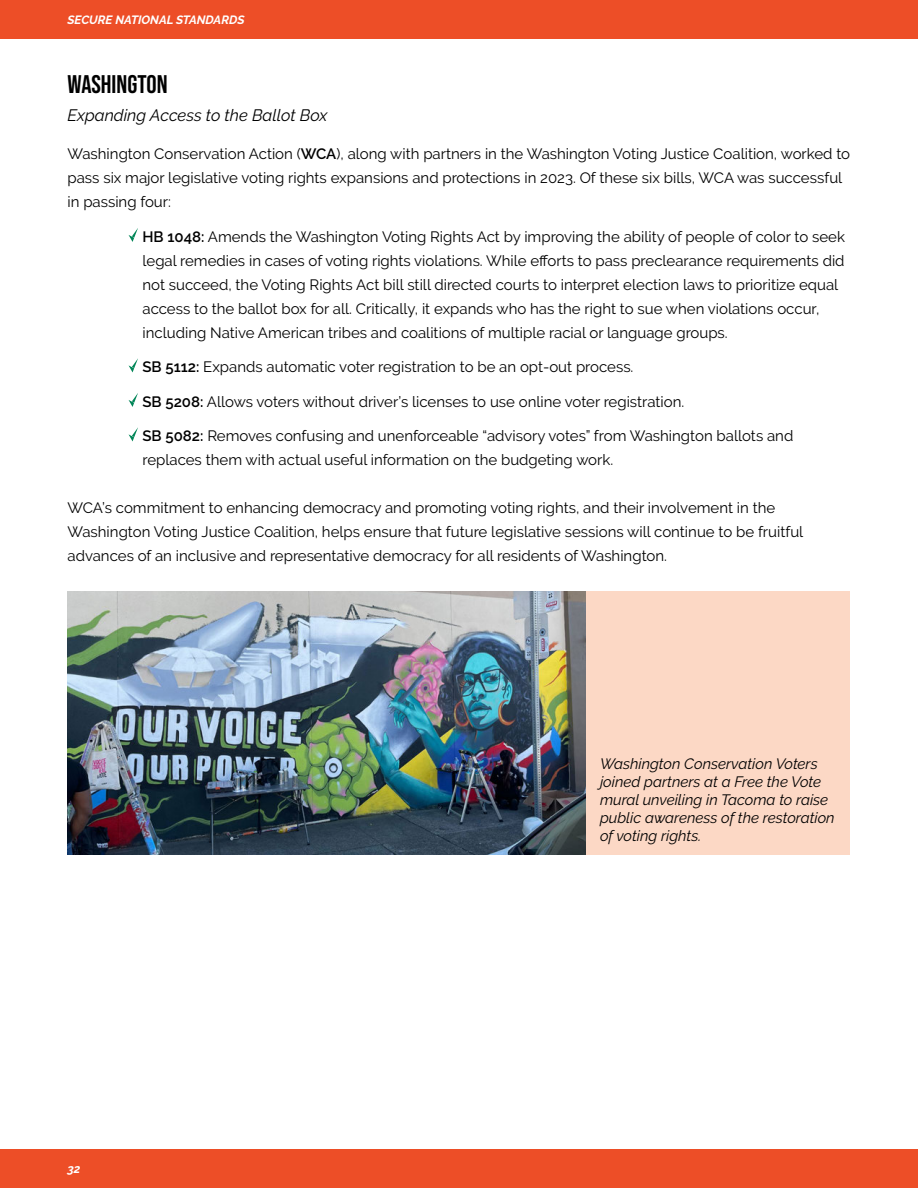
<style>
.page{position:relative;width:918px;height:1188px;background:#fff}
.page>*{position:absolute;margin:0;border:0;box-sizing:border-box;transform-origin:0 0}
.Header_4_-_States{font:700 25.5px "Bebas Neue Pro";color:#000}
.State_Subheader{font:italic 16.5px "Raleway";color:#000}
.t1{font:15px/24px "Raleway";color:#000}
.t2{font:italic 15px/18px "Raleway";color:#000}
.Letter_Header{font:italic 700 12px "Raleway";color:#fff}
.s1{font-weight:600}
</style>
<div class="page">
<div style="left:68px;top:591px;width:782px;height:264px;background:#fcd8c5"></div>
<img style="left:68px;top:591px;width:518px;height:264px">
<svg style="left:129px;top:228px;width:9px;height:14px"></svg>
<svg style="left:129px;top:358px;width:9px;height:14px"></svg>
<svg style="left:129px;top:393px;width:9px;height:14px"></svg>
<svg style="left:129px;top:427px;width:9px;height:14px"></svg>
<div style="left:0;top:0;width:918px;height:38px;background:#ed4e27"></div>
<div style="left:0;top:1150px;width:918px;height:38px;background:#ed4e27"></div>
<p class="Letter_Header" style="left:68px;top:12px;width:178px">SECURE NATIONAL STANDARDS</p>
<p class="Header_4_-_States" style="left:68px;top:70px;width:102px">WASHINGTON</p>
<p class="State_Subheader" style="left:68px;top:106px;width:261px">Expanding Access to the Ballot Box</p>
<p class="t1" style="left:67px;top:142px;width:784px">Washington Conservation Action (<span class="s1">WCA</span>), along with partners in the Washington Voting Justice Coalition, worked to pass six major legislative voting rights expansions and protections in 2023. Of these six bills, WCA was successful in passing four:</p>
<p class="t1" style="left:142px;top:225px;width:704px"><span class="s1">HB 1048:</span> Amends the Washington Voting Rights Act by improving the ability of people of color to seek legal remedies in cases of voting rights violations. While efforts to pass preclearance requirements did not succeed, the Voting Rights Act bill still directed courts to interpret election laws to prioritize equal access to the ballot box for all. Critically, it expands who has the right to sue when violations occur, including Native American tribes and coalitions of multiple racial or language groups.</p>
<p class="t1" style="left:142px;top:355px;width:492px"><span class="s1">SB 5112:</span> Expands automatic voter registration to be an opt-out process.</p>
<p class="t1" style="left:142px;top:390px;width:543px"><span class="s1">SB 5208:</span> Allows voters without driver’s licenses to use online voter registration.</p>
<p class="t1" style="left:142px;top:424px;width:652px"><span class="s1">SB 5082:</span> Removes confusing and unenforceable “advisory votes” from Washington ballots and replaces them with actual useful information on the budgeting work.</p>
<p class="t1" style="left:68px;top:496px;width:737px">WCA’s commitment to enhancing democracy and promoting voting rights, and their involvement in the<br>Washington Voting Justice Coalition, helps ensure that future legislative sessions will continue to be fruitful advances of an inclusive and representative democracy for all residents of Washington.</p>
<p class="Letter_Header" style="left:68px;top:1162px;width:14px">32</p>
<p class="t2" style="left:600px;top:755px;width:236px">Washington Conservation Voters joined partners at a Free the Vote mural unveiling in Tacoma to raise public awareness of the restoration of voting rights.</p>
</div>
